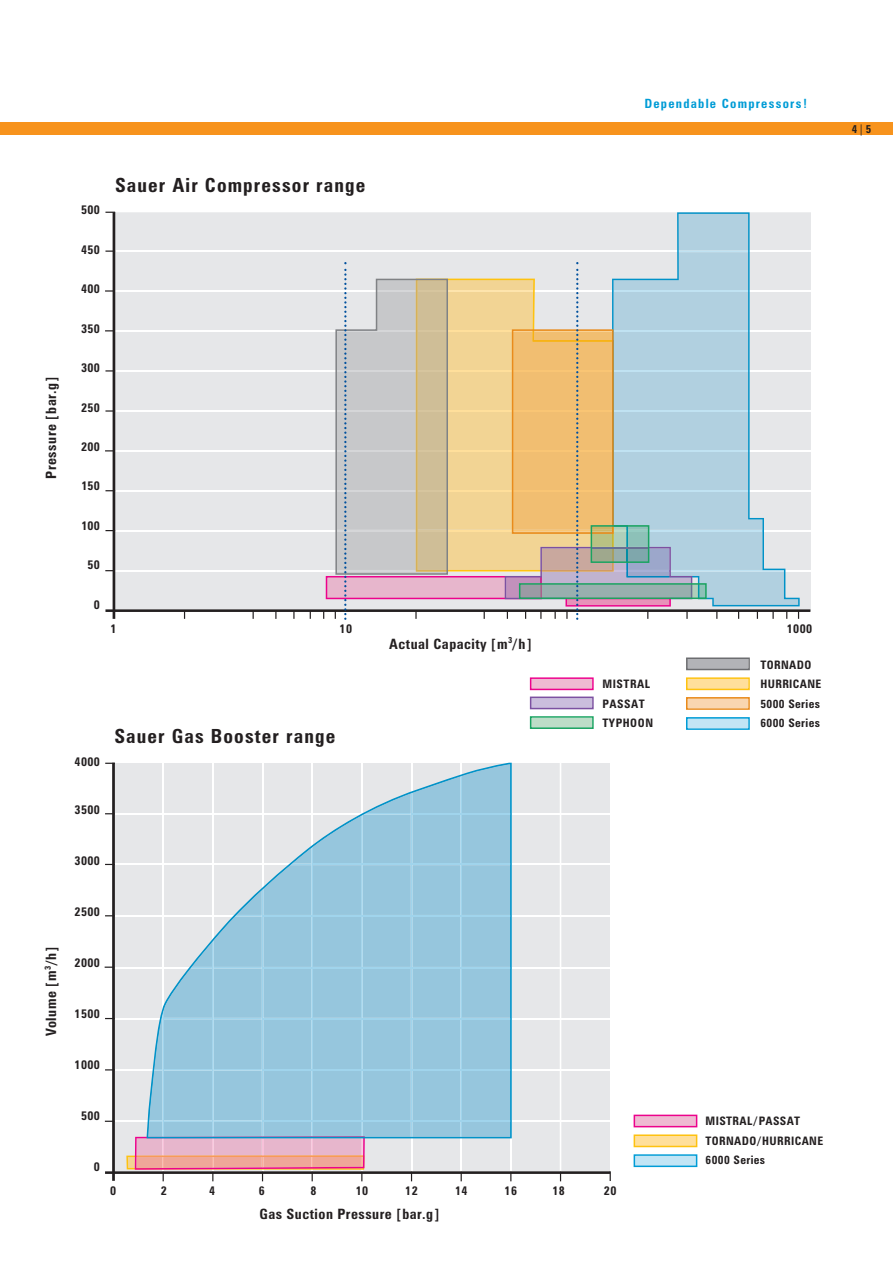
<style>
.page{position:relative;width:893px;height:1263px;background:#fff}
.page>*{position:absolute;margin:0;border:0;box-sizing:border-box;transform-origin:0 0}
.t1{font:700 condensed 19.5px "Zurich BT";letter-spacing:.06em;color:#231f20}
.t2{font:700 condensed 14.25px "Zurich BT";letter-spacing:.035em;color:#231f20}
.t3{font:700 condensed 12.75px "Zurich BT";letter-spacing:.095em;color:#009cd6}
.t4{font:700 condensed 12.3px "Zurich BT";letter-spacing:.035em;color:#231f20}
.t5{font:700 condensed 11.7px/19.5px "Zurich BT";letter-spacing:.035em;color:#231f20}
.t6{font:700 condensed 11.25px "Zurich BT";color:#231f20}
.s1{font-weight:400}
</style>
<div class="page">
<div style="left:114px;top:211px;width:696px;height:400px;background:#e6e7e9"></div>
<hr style="left:110px;top:290px;width:707px;height:2px;background:#fff">
<hr style="left:110px;top:330px;width:707px;height:2px;background:#fff">
<hr style="left:110px;top:211px;width:707px;height:1px;background:#fff">
<hr style="left:110px;top:251px;width:707px;height:1px;background:#fff">
<hr style="left:110px;top:370px;width:707px;height:2px;background:#fff">
<hr style="left:110px;top:410px;width:707px;height:2px;background:#fff">
<hr style="left:110px;top:450px;width:707px;height:2px;background:#fff">
<hr style="left:110px;top:490px;width:707px;height:1px;background:#fff">
<hr style="left:110px;top:530px;width:707px;height:1px;background:#fff">
<hr style="left:110px;top:570px;width:707px;height:1px;background:#fff">
<hr style="left:105px;top:609px;width:705px;height:3px;background:#231f20">
<hr style="left:113px;top:212px;width:2px;height:407px;background:#231f20">
<svg style="left:293px;top:612px;width:2px;height:7px"></svg>
<svg style="left:105px;top:410px;width:8px;height:2px"></svg>
<svg style="left:105px;top:290px;width:8px;height:2px"></svg>
<svg style="left:612px;top:212px;width:188px;height:394px"></svg>
<svg style="left:323px;top:262px;width:464px;height:357px"></svg>
<div style="left:0;top:122px;width:893px;height:13px;background:#f7931d"></div>
<div style="left:531px;top:698px;width:61px;height:10px;background:#cbbedd"></div>
<div style="left:530px;top:696px;width:64px;height:13px;border:2px solid #7c51a1"></div>
<div style="left:531px;top:679px;width:61px;height:10px;background:#efbad2"></div>
<div style="left:530px;top:677px;width:64px;height:13px;border:2px solid #ed028c"></div>
<div style="left:531px;top:718px;width:61px;height:9px;background:#bdddc7"></div>
<div style="left:530px;top:716px;width:64px;height:13px;border:2px solid #1aa361"></div>
<div style="left:687px;top:679px;width:61px;height:10px;background:#ffdf9b"></div>
<div style="left:686px;top:677px;width:64px;height:13px;border:2px solid #fec210"></div>
<div style="left:687px;top:698px;width:61px;height:10px;background:#f9d6b0"></div>
<div style="left:686px;top:697px;width:64px;height:13px;border:2px solid #e98b1b"></div>
<div style="left:687px;top:719px;width:61px;height:9px;background:#c2e5f5"></div>
<div style="left:686px;top:717px;width:64px;height:13px;border:2px solid #009cd6"></div>
<div style="left:114px;top:763px;width:496px;height:409px;background:#e6e7e9"></div>
<hr style="left:109px;top:864px;width:513px;height:1px;background:#fff">
<hr style="left:109px;top:915px;width:513px;height:1px;background:#fff">
<hr style="left:107px;top:967px;width:515px;height:1px;background:#fff">
<hr style="left:109px;top:813px;width:513px;height:1px;background:#fff">
<hr style="left:109px;top:1018px;width:513px;height:1px;background:#fff">
<hr style="left:109px;top:1069px;width:513px;height:1px;background:#fff">
<hr style="left:109px;top:1120px;width:513px;height:2px;background:#fff">
<svg style="left:105px;top:966px;width:7px;height:2px"></svg>
<hr style="left:510px;top:762px;width:2px;height:410px;background:#fff">
<hr style="left:560px;top:762px;width:1px;height:410px;background:#fff">
<hr style="left:105px;top:1171px;width:505px;height:3px;background:#231f20">
<hr style="left:112px;top:763px;width:3px;height:418px;background:#231f20">
<svg style="left:126px;top:814px;width:385px;height:367px"></svg>
<svg style="left:147px;top:763px;width:364px;height:375px;fill:#96c6dd"></svg>
<div style="left:635px;top:1116px;width:61px;height:10px;background:#efbad2"></div>
<div style="left:634px;top:1115px;width:63px;height:12px;border:2px solid #ed028c"></div>
<div style="left:635px;top:1136px;width:61px;height:10px;background:#ffdf9b"></div>
<div style="left:634px;top:1134px;width:63px;height:13px;border:2px solid #fec210"></div>
<div style="left:635px;top:1156px;width:61px;height:9px;background:#c2e5f5"></div>
<div style="left:634px;top:1154px;width:63px;height:13px;border:2px solid #009cd6"></div>
<div style="left:687px;top:659px;width:61px;height:10px;background:#b2b3b7"></div>
<div style="left:686px;top:657px;width:64px;height:13px;border:2px solid #6c6d70"></div>
<p class="t3" style="left:644px;top:99px;width:164px">Dependable Compressors!</p>
<p class="t2" style="left:46px;top:479px;width:103px;rotate:-90deg">Pressure [bar.g]</p>
<p class="t4" style="left:81px;top:205px;width:21px">500</p>
<p class="t4" style="left:81px;top:245px;width:21px">450</p>
<p class="t4" style="left:81px;top:284px;width:21px">400</p>
<p class="t4" style="left:81px;top:324px;width:21px">350</p>
<p class="t4" style="left:81px;top:363px;width:21px">300</p>
<p class="t4" style="left:81px;top:403px;width:21px">250</p>
<p class="t4" style="left:81px;top:442px;width:21px">200</p>
<p class="t4" style="left:81px;top:482px;width:20px">150</p>
<p class="t4" style="left:81px;top:521px;width:20px">100</p>
<p class="t4" style="left:88px;top:560px;width:14px">50</p>
<p class="t4" style="left:94px;top:600px;width:8px">0</p>
<p class="t4" style="left:75px;top:757px;width:27px">4000</p>
<p class="t4" style="left:75px;top:805px;width:27px">3500</p>
<h1 class="t1" style="left:115px;top:178px;width:252px">Sauer Air Compressor range</h1>
<p class="t4" style="left:111px;top:624px;width:8px">1</p>
<p class="t4" style="left:340px;top:624px;width:14px">10</p>
<p class="t4" style="left:787px;top:624px;width:27px">1000</p>
<p class="t2" style="left:389px;top:638px;width:144px">Actual Capacity [m<sup>3</sup>/h]</p>
<h1 class="t1" style="left:114px;top:729px;width:222px">Sauer Gas Booster range</h1>
<p class="t5" style="left:602px;top:675px;width:52px">MISTRAL<br>PASSAT<br>TYPHOON</p>
<p class="t5" style="left:760px;top:656px;width:63px">TORNADO<br>HURRICANE<br>5000 Series<br>6000 Series</p>
<p class="t4" style="left:75px;top:856px;width:27px">3000</p>
<p class="t2" style="left:46px;top:1036px;width:91px;rotate:-90deg">Volume [m<sup>3</sup>/h]</p>
<p class="t4" style="left:75px;top:907px;width:27px">2500</p>
<p class="t4" style="left:75px;top:958px;width:27px">2000</p>
<p class="t4" style="left:75px;top:1009px;width:27px">1500</p>
<p class="t4" style="left:75px;top:1060px;width:27px">1000</p>
<p class="t4" style="left:81px;top:1111px;width:21px">500</p>
<p class="t4" style="left:94px;top:1162px;width:8px">0</p>
<p class="t4" style="left:110px;top:1186px;width:8px">0</p>
<p class="t4" style="left:161px;top:1186px;width:8px">2</p>
<p class="t4" style="left:209px;top:1186px;width:8px">4</p>
<p class="t4" style="left:259px;top:1186px;width:8px">6</p>
<p class="t4" style="left:310px;top:1186px;width:8px">8</p>
<p class="t4" style="left:356px;top:1186px;width:14px">10</p>
<p class="t4" style="left:405px;top:1186px;width:14px">12</p>
<p class="t4" style="left:455px;top:1186px;width:14px">14</p>
<p class="t4" style="left:505px;top:1186px;width:14px">16</p>
<p class="t4" style="left:552px;top:1186px;width:14px">18</p>
<p class="t4" style="left:604px;top:1186px;width:14px">20</p>
<p class="t2" style="left:259px;top:1208px;width:181px">Gas Suction Pressure [bar.g]</p>
<p class="t5" style="left:706px;top:1113px;width:119px">MISTRAL/PASSAT<br>TORNADO/HURRICANE<br>6000 Series</p>
<p class="t6" style="left:852px;top:125px;width:21px">4<span class="s1">|</span>5</p>
</div>
